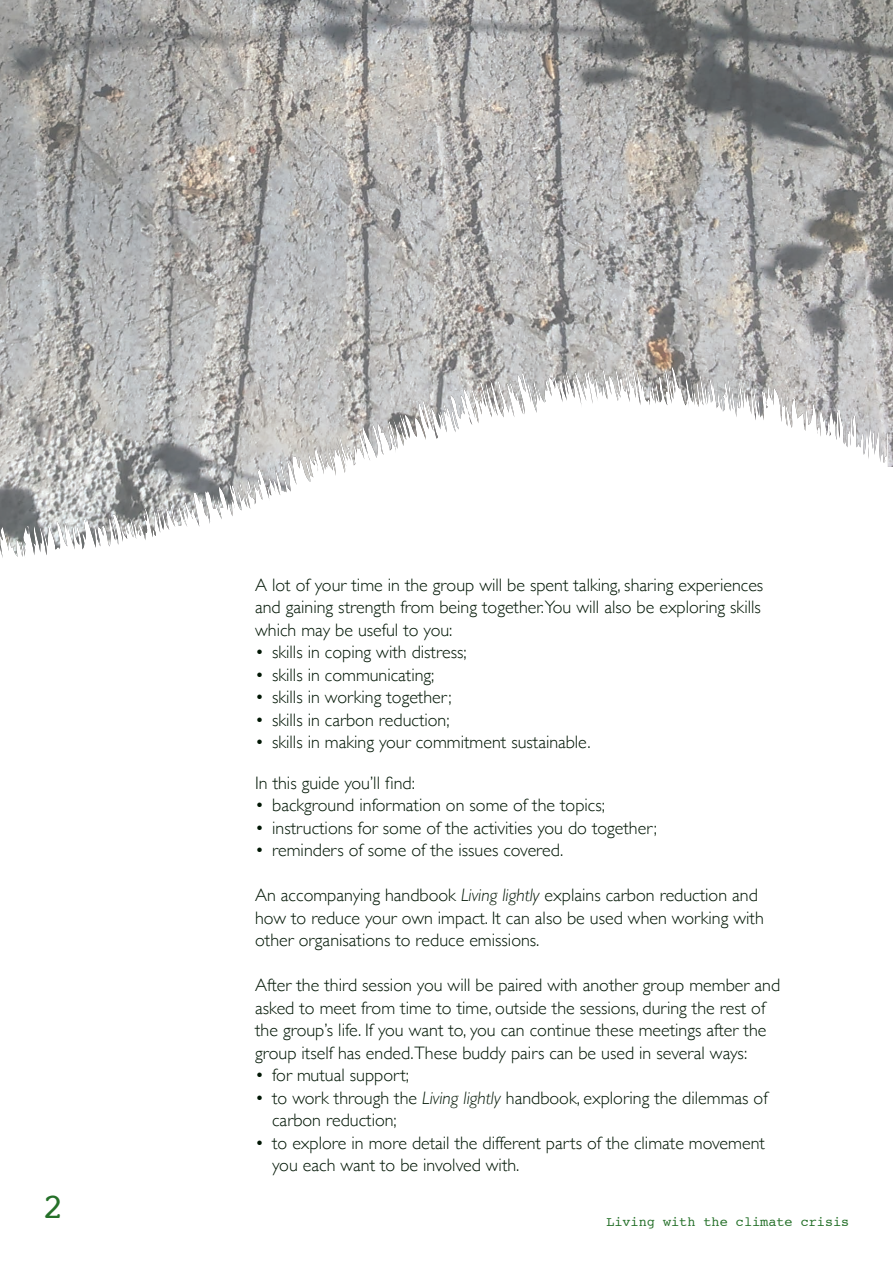
<style>
.page{position:relative;width:893px;height:1263px;background:#fff}
.page>*{position:absolute;margin:0;border:0;box-sizing:border-box;transform-origin:0 0}
.t1{font:36px "Courier";color:#257029}
.t2{font:300 18px/22.5px "Gill Sans";color:#001604}
.t3{font:13.5px "Courier";color:#257029}
.s1{font-style:italic}
</style>
<div class="page">
<svg style="left:192px;top:0;width:701px;height:527px"></svg>
<img style="left:0;top:0;width:192px;height:558px">
<svg style="left:829px;top:426px;width:2px;height:11px"></svg>
<svg style="left:868px;top:446px;width:1px;height:13px"></svg>
<svg style="left:837px;top:410px;width:3px;height:28px"></svg>
<h1 class="t1" style="left:43px;top:1178px;width:23px">2</h1>
<p class="t2" style="left:255px;top:573px;width:510px">A lot of your time in the group will be spent talking, sharing experiences and gaining strength from being together.You will also be exploring skills which may be useful to you:</p>
<p class="t2" style="left:255px;top:640px;width:213px">• skills in coping with distress;</p>
<p class="t2" style="left:255px;top:663px;width:181px">• skills in communicating;</p>
<p class="t2" style="left:255px;top:685px;width:198px">• skills in working together;</p>
<p class="t2" style="left:255px;top:708px;width:196px">• skills in carbon reduction;</p>
<p class="t2" style="left:255px;top:730px;width:337px">• skills in making your commitment sustainable.</p>
<p class="t2" style="left:255px;top:771px;width:161px">In this guide you’ll find:</p>
<p class="t2" style="left:255px;top:793px;width:351px">• background information on some of the topics;</p>
<p class="t2" style="left:255px;top:816px;width:403px">• instructions for some of the activities you do together;</p>
<p class="t2" style="left:255px;top:838px;width:310px">• reminders of some of the issues covered.</p>
<p class="t2" style="left:255px;top:883px;width:510px">An accompanying handbook <span class="s1">Living lightly</span> explains carbon reduction and how to reduce your own impact. It can also be used when working with other organisations to reduce emissions.</p>
<p class="t2" style="left:255px;top:973px;width:527px">After the third session you will be paired with another group member and asked to meet from time to time, outside the sessions, during the rest of the group’s life. If you want to, you can continue these meetings after the group itself has ended.These buddy pairs can be used in several ways:</p>
<p class="t2" style="left:255px;top:1063px;width:156px">• for mutual support;</p>
<p class="t2" style="left:272px;top:1086px;width:497px;text-indent:-17px">• to work through the <span class="s1">Living lightly</span> handbook, exploring the dilemmas of carbon reduction;</p>
<p class="t2" style="left:272px;top:1131px;width:494px;text-indent:-17px">• to explore in more detail the different parts of the climate movement you each want to be involved with.</p>
<p class="t3" style="left:606px;top:1212px;width:245px">Living with the climate crisis</p>
</div>
